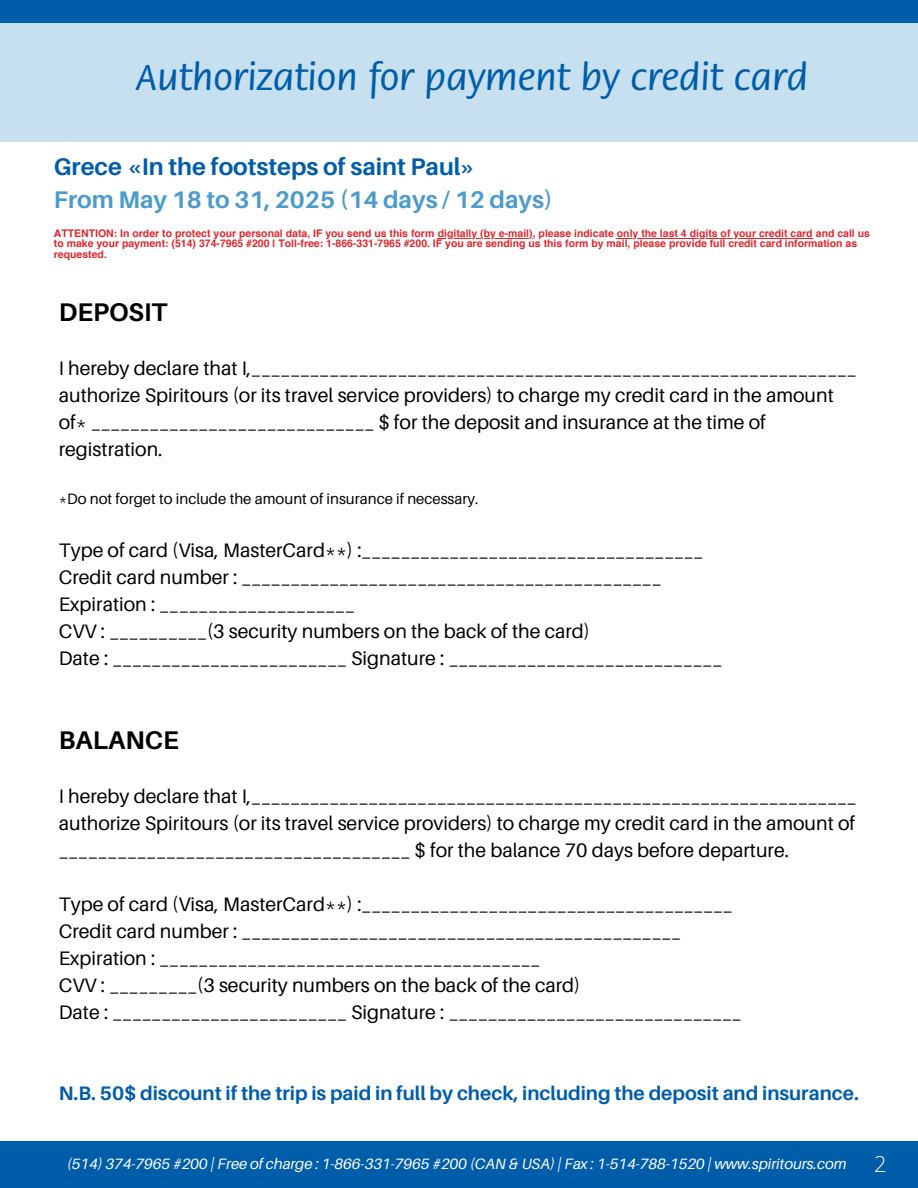
<style>
.page{position:relative;width:918px;height:1188px;background:#fff}
.page>*{position:absolute;margin:0;border:0;box-sizing:border-box;transform-origin:0 0}
.t1{font:500 39px "Flora Std";color:#005daa}
.t2{font:700 25.5px "Aileron";color:#000}
.t3{font:700 24px "Aileron";color:#4b9bcd}
.t4{font:700 24px "Aileron";color:#005daa}
.t5{font:300 21.75px "Open Sans";color:#fff}
.t6{font:19.5px/27px "Aileron";color:#000}
.t7{font:700 19.5px "Aileron";color:#005daa}
.t8{font:italic 15px "Aileron";color:#fff}
.t9{font:15px "Aileron";color:#000}
.t10{font:700 10.5px/10.5px "Helvetica";color:#e0262c}
</style>
<div class="page">
<div style="left:0;top:1141px;width:918px;height:47px;background:#005daa"></div>
<div style="left:0;top:0;width:918px;height:23px;background:#005daa"></div>
<div style="left:0;top:23px;width:918px;height:118px;background:#c7e0ef"></div>
<hr style="left:438px;top:238px;width:95px;height:1px;background:#e0262c">
<hr style="left:617px;top:238px;width:196px;height:1px;background:#e0262c">
<h1 class="t1" style="left:135px;top:61px;width:674px">Authorization for payment by credit card</h1>
<p class="t4" style="left:54px;top:152px;width:423px">Grece «In the footsteps of saint Paul»</p>
<p class="t3" style="left:54px;top:184px;width:500px">From May 18 to 31, 2025 (14 days / 12 days)</p>
<p class="t10" style="left:54px;top:229px;width:818px">ATTENTION: In order to protect your personal data, IF you send us this form digitally (by e-mail), please indicate only the last 4 digits of your credit card and call us to make your payment: (514) 374-7965 #200 | Toll-free: 1-866-331-7965 #200. IF you are sending us this form by mail, please provide full credit card information as requested.</p>
<h2 class="t2" style="left:59px;top:296px;width:110px">DEPOSIT</h2>
<p class="t6" style="left:59px;top:354px;width:799px">I hereby declare that I,______________________________________________________________ authorize Spiritours (or its travel service providers) to charge my credit card in the amount of* _____________________________ $ for the deposit and insurance at the time of registration.</p>
<p class="t9" style="left:59px;top:490px;width:421px">*Do not forget to include the amount of insurance if necessary.</p>
<p class="t6" style="left:59px;top:536px;width:665px">Type of card (Visa, MasterCard**) :___________________________________ Credit card number : ___________________________________________ Expiration : ____________________<br>CVV : __________(3 security numbers on the back of the card)<br>Date : ________________________ Signature : ____________________________</p>
<h2 class="t2" style="left:59px;top:725px;width:122px">BALANCE</h2>
<p class="t6" style="left:59px;top:783px;width:799px;text-align:justify">I hereby declare that I,______________________________________________________________ authorize Spiritours (or its travel service providers) to charge my credit card in the amount of ____________________________________ $ for the balance 70 days before departure.</p>
<p class="t6" style="left:59px;top:891px;width:684px">Type of card (Visa, MasterCard**) :______________________________________ Credit card number : _____________________________________________ Expiration : _______________________________________<br>CVV : _________(3 security numbers on the back of the card)<br>Date : ________________________ Signature : ______________________________</p>
<p class="t7" style="left:59px;top:1082px;width:802px">N.B. 50$ discount if the trip is paid in full by check, including the deposit and insurance.</p>
<p class="t8" style="left:67px;top:1154px;width:781px">(514) 374-7965 #200 | Free of charge : 1-866-331-7965 #200 (CAN &amp; USA) | Fax : 1-514-788-1520 | www.spiritours.com</p>
<p class="t5" style="left:874px;top:1148px;width:14px">2</p>
</div>
